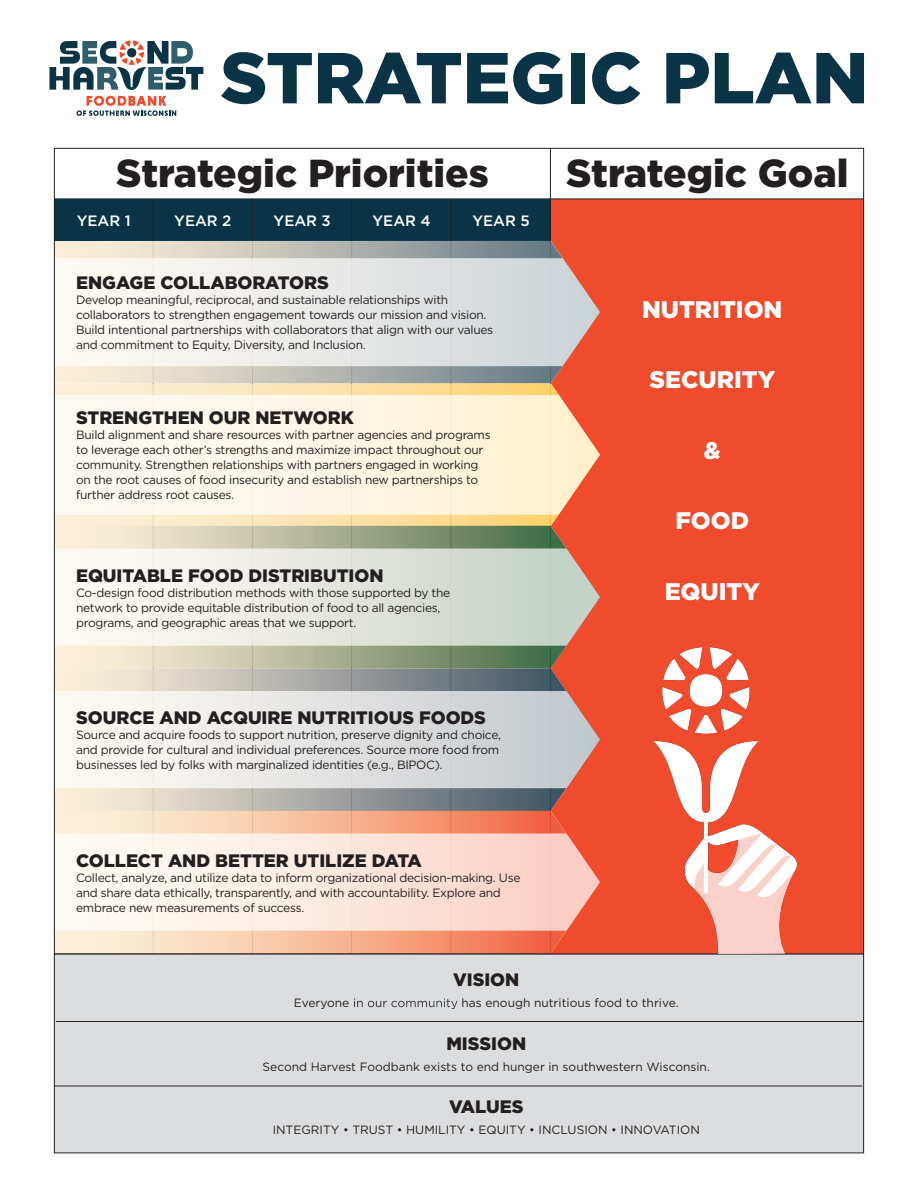
<style>
.page{position:relative;width:918px;height:1188px;background:#fff}
.page>*{position:absolute;margin:0;border:0;box-sizing:border-box;transform-origin:0 0}
.t1{font:900 72px "Gotham";color:#0a3446}
.t2{font:900 39px "Gotham";color:#231f20}
.t3{font:900 24px "Gotham";color:#fff}
.t4{font:900 18px "Gotham";color:#231f20}
.t5{font:500 15px "Gotham";color:#fff}
.t6{font:12px/15px "Gotham";letter-spacing:-.025em;color:#231f20}
.t7{font:12px "Gotham";color:#231f20}
.s1{color:#fff}
</style>
<div class="page">
<div style="left:54px;top:953px;width:810px;height:200px;background:#dcdddf"></div>
<div style="left:551px;top:199px;width:313px;height:754px;background:#ef4b2c"></div>
<hr style="left:56px;top:1021px;width:808px;height:1px;background:#231f20">
<hr style="left:54px;top:1086px;width:808px;height:1px;background:#231f20">
<hr style="left:54px;top:199px;width:810px;height:1px;background:#242021">
<div style="left:54px;top:199px;width:99px;height:42px;background:#0a3446"></div>
<div style="left:153px;top:199px;width:100px;height:42px;background:#0a3446"></div>
<div style="left:253px;top:199px;width:99px;height:42px;background:#0a3446"></div>
<div style="left:352px;top:199px;width:99px;height:42px;background:#0a3446"></div>
<div style="left:451px;top:199px;width:100px;height:42px;background:#0a3446"></div>
<hr style="left:153px;top:199px;width:1px;height:754px;background:#242021">
<hr style="left:252px;top:199px;width:1px;height:754px;background:#242021">
<hr style="left:351px;top:199px;width:1px;height:754px;background:#242021">
<hr style="left:450px;top:199px;width:1px;height:754px;background:#242021">
<hr style="left:550px;top:148px;width:1px;height:805px;background:#242021">
<svg style="left:56px;top:241px;width:495px;height:142px;background:#babbb4"></svg>
<svg style="left:56px;top:258px;width:495px;height:108px"></svg>
<svg style="left:56px;top:383px;width:495px;height:143px;background:#f9e2ae"></svg>
<svg style="left:56px;top:395px;width:495px;height:120px;fill:#fdf6e8"></svg>
<svg style="left:56px;top:526px;width:495px;height:142px;background:#afb699"></svg>
<svg style="left:56px;top:548px;width:495px;height:98px"></svg>
<svg style="left:56px;top:668px;width:495px;height:143px;background:#aaaba6"></svg>
<svg style="left:56px;top:691px;width:495px;height:97px"></svg>
<svg style="left:551px;top:241px;width:49px;height:570px"></svg>
<svg style="left:56px;top:811px;width:511px;height:141px;background:#f6b697"></svg>
<svg style="left:56px;top:834px;width:544px;height:97px"></svg>
<svg style="left:50px;top:40px;width:153px;height:50px"></svg>
<svg style="left:77px;top:96px;width:99px;height:20px"></svg>
<img style="left:654px;top:647px;width:142px;height:306px">
<p class="t1" style="left:221px;top:28px;width:650px">STRATEGIC PLAN</p>
<p class="t2" style="left:116px;top:147px;width:374px">Strategic Priorities</p>
<p class="t2" style="left:566px;top:147px;width:284px">Strategic Goal</p>
<p class="t5" style="left:77px;top:211px;width:55px">YEAR 1</p>
<p class="t5" style="left:174px;top:211px;width:59px">YEAR 2</p>
<p class="t5" style="left:274px;top:211px;width:59px">YEAR 3</p>
<p class="t5" style="left:373px;top:211px;width:60px">YEAR 4</p>
<p class="t5" style="left:472px;top:211px;width:59px">YEAR 5</p>
<p class="t4" style="left:76px;top:271px;width:254px">ENGAGE COLLABORATORS</p>
<p class="t6" style="left:76px;top:292px;width:419px">Develop meaningful, reciprocal, and sustainable relationships with collaborators to strengthen engagement towards our mission and vision.<br>Build intentional partnerships with collaborators that align with our values and commitment to Equity, Diversity, and Inclusion.</p>
<p class="t4" style="left:76px;top:406px;width:279px">STRENGTHEN OUR NETWORK</p>
<p class="t6" style="left:76px;top:427px;width:416px">Build alignment and share resources with partner agencies and programs to leverage each other’s strengths and maximize impact throughout our community. Strengthen relationships with partners engaged in working on the root causes of food insecurity and establish new partnerships to further address root causes.</p>
<p class="t4" style="left:76px;top:563px;width:309px">EQUITABLE FOOD DISTRIBUTION</p>
<p class="t6" style="left:76px;top:585px;width:376px">Co-design food distribution methods with those supported by the network to provide equitable distribution of food to all agencies, programs, and geographic areas that we support.</p>
<p class="t4" style="left:76px;top:706px;width:411px">SOURCE AND ACQUIRE NUTRITIOUS FOODS</p>
<p class="t6" style="left:76px;top:727px;width:426px">Source and acquire foods to support nutrition, preserve dignity and choice, and provide for cultural and individual preferences. Source more food from businesses led by folks with marginalized identities (e.g., BIPOC).</p>
<p class="t4" style="left:76px;top:848px;width:347px">COLLECT AND BETTER UTILIZE DATA</p>
<p class="t6" style="left:76px;top:870px;width:446px">Collect, analyze, and utilize data to inform organizational decision-making. Use and share data ethically, transparently, and with accountability. Explore and embrace new measurements of success.</p>
<p class="t3" style="left:642px;top:293px;width:142px">NUTRITION</p>
<p class="t3" style="left:649px;top:363px;width:127px">SECURITY</p>
<p class="t3" style="left:704px;top:434px;width:18px">&amp;</p>
<p class="t3" style="left:675px;top:504px;width:75px">FOOD</p>
<p class="t3" style="left:665px;top:575px;width:97px">EQUITY</p>
<p class="t4" style="left:453px;top:967px;width:68px">VISION</p>
<p class="t7" style="left:294px;top:995px;width:386px">Everyone <span class="s1">in our community</span> has enough nutritious food to thrive.</p>
<p class="t4" style="left:446px;top:1031px;width:81px">MISSION</p>
<p class="t7" style="left:263px;top:1059px;width:449px">Second Harvest Foodbank exists to end hunger in southwestern Wisconsin.</p>
<p class="t4" style="left:449px;top:1095px;width:76px">VALUES</p>
<p class="t7" style="left:273px;top:1122px;width:429px">INTEGRITY • TRUST • HUMILITY • EQUITY • INCLUSION • INNOVATION</p>
</div>
